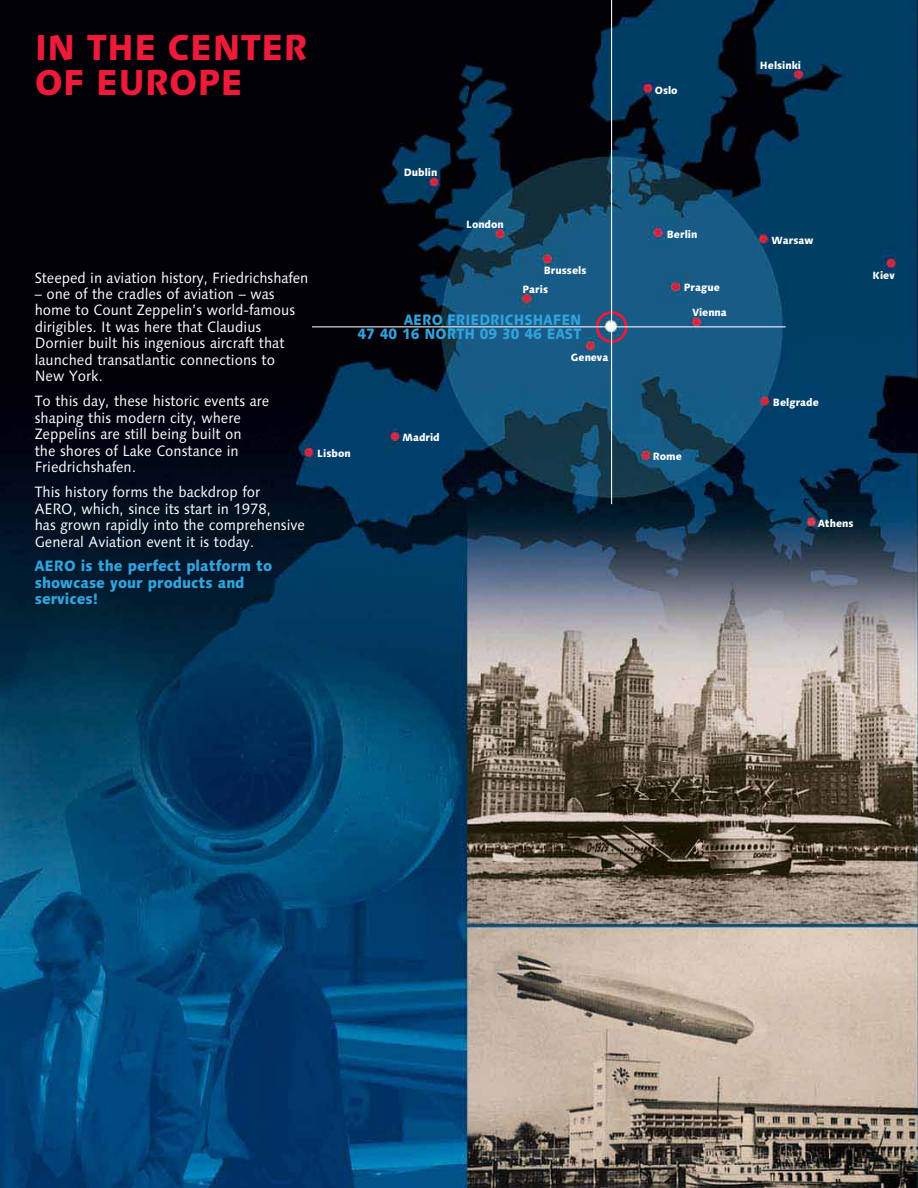
<style>
.page{position:relative;width:918px;height:1188px;background:#fff}
.page>*{position:absolute;margin:0;border:0;box-sizing:border-box;transform-origin:0 0}
.t1{font:800 35.85px/35.8px "Linotype Syntax";color:#ed1a3a;scale:.95 1}
.t2{font:15px/16.5px "Linotype Syntax";color:#fff;scale:.95 1}
.t3{font:800 15px/16.5px "Linotype Syntax";color:#32a3dc;scale:.95 1}
.t4{font:800 15px/13.5px "Linotype Syntax";color:#32a3dc;text-align:right;scale:.9 1}
.t5{font:800 10.5px "Linotype Syntax";color:#fff;scale:.95 1}
</style>
<div class="page">
<img style="left:1px;top:0;width:916px;height:1188px">
<div style="left:596px;top:311px;width:31px;height:32px;border:3px solid #ed1a3a;border-radius:50%"></div>
<hr style="left:611px;top:0;width:1px;height:504px;background:#fff">
<hr style="left:312px;top:326px;width:474px;height:1px;background:#fff">
<h1 class="t1" style="left:35px;top:32px;width:289px">IN THE CENTER<br>OF EUROPE</h1>
<p class="t5" style="left:404px;top:168px;width:37px">Dublin</p>
<p class="t5" style="left:466px;top:220px;width:41px">London</p>
<p class="t2" style="left:35px;top:270px;width:290px">Steeped in aviation history, Friedrichshafen</p>
<p class="t2" style="left:35px;top:287px;width:276px">– one of the cradles of aviation – was home to Count Zeppelin’s world-famous dirigibles. It was here that Claudius Dornier built his ingenious aircraft that launched trans atlantic connections to New York.</p>
<p class="t2" style="left:35px;top:394px;width:249px">To this day, these historic events are shaping this modern city, where<br>Zeppelins are still being built on<br>the shores of Lake Constance in<br>Friedrichshafen.</p>
<p class="t2" style="left:35px;top:485px;width:286px">This history forms the backdrop for AERO, which, since its start in 1978,<br>has grown rapidly into the comprehensive General Aviation event it is today.</p>
<p class="t3" style="left:35px;top:559px;width:252px">AERO is the perfect platform to showcase your products and services!</p>
<p class="t5" style="left:544px;top:266px;width:46px">Brussels</p>
<p class="t5" style="left:523px;top:285px;width:28px">Paris</p>
<p class="t4" style="left:357px;top:315px;width:250px">AERO FRIEDRICHSHAFEN<br>47 40 16 NORTH 09 30 46 EAST</p>
<p class="t5" style="left:317px;top:449px;width:37px">Lisbon</p>
<p class="t5" style="left:403px;top:433px;width:41px">Madrid</p>
<p class="t5" style="left:571px;top:353px;width:41px">Geneva</p>
<p class="t5" style="left:655px;top:86px;width:26px">Oslo</p>
<p class="t5" style="left:760px;top:61px;width:45px">Helsinki</p>
<p class="t5" style="left:667px;top:230px;width:33px">Berlin</p>
<p class="t5" style="left:684px;top:283px;width:39px">Prague</p>
<p class="t5" style="left:692px;top:308px;width:38px">Vienna</p>
<p class="t5" style="left:653px;top:452px;width:32px">Rome</p>
<p class="t5" style="left:771px;top:235px;width:46px">Warsaw</p>
<p class="t5" style="left:873px;top:271px;width:25px">Kiev</p>
<p class="t5" style="left:773px;top:398px;width:50px">Belgrade</p>
<p class="t5" style="left:818px;top:519px;width:39px">Athens</p>
</div>
